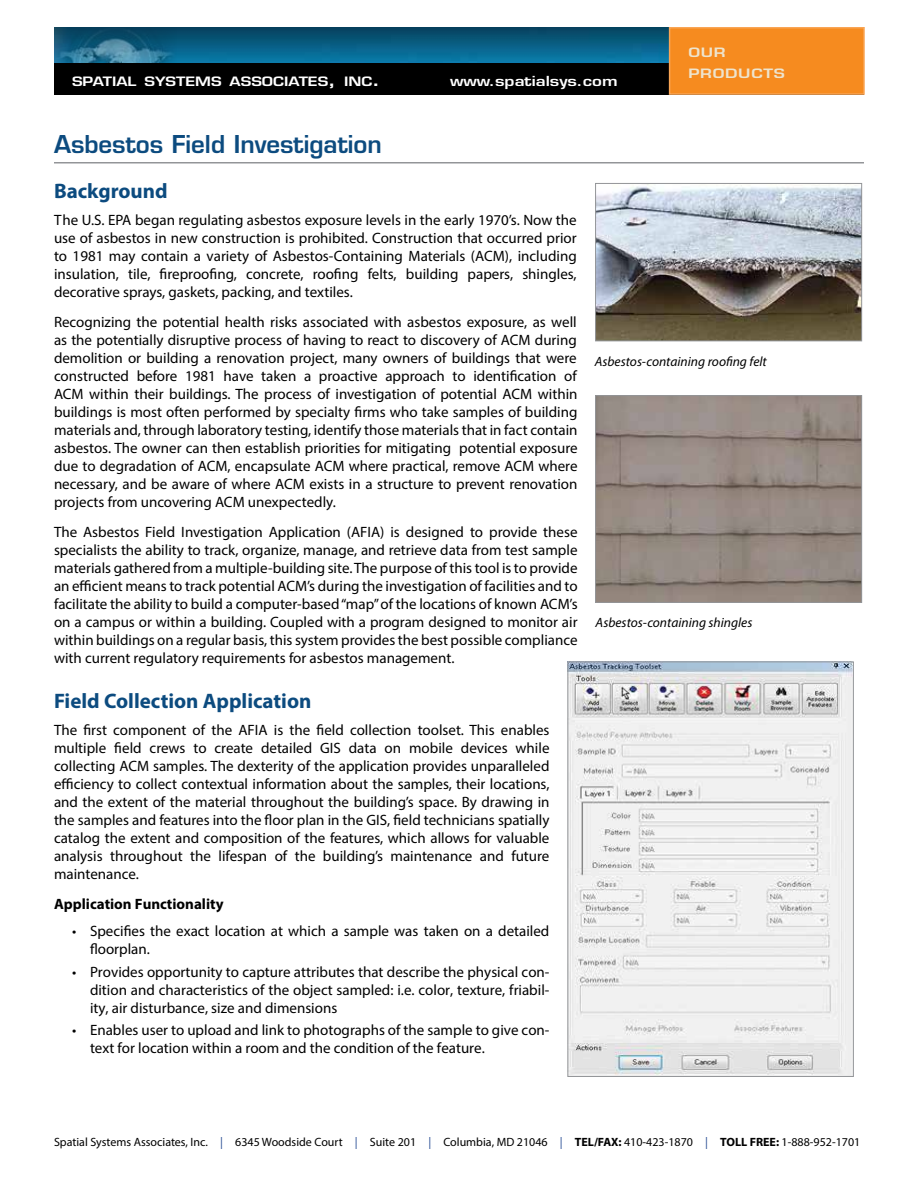
<style>
.page{position:relative;width:918px;height:1188px;background:#fff}
.page>*{position:absolute;margin:0;border:0;box-sizing:border-box;transform-origin:0 0}
.t1{font:600 24px "Eurostile LT Std";color:#0c4b7f}
.t2{font:700 21px "Myriad Pro";color:#0c4b7f}
.t3{font:15px/18px "Myriad Pro";color:#000;text-align:justify}
.t4{font:700 15px "Myriad Pro";color:#000}
.t5{font:italic 13.5px "Myriad Pro";color:#000}
.t6{font:600 13.5px "Eurostile LT Std";color:#fff;scale:1.25 1}
.t7{font:600 12.6px "Eurostile LT Std";color:#fff;scale:1.25 1}
.t8{font:600 12.6px/21.6px "Eurostile LT Std";letter-spacing:.045em;color:#eee4cd;scale:1.3 1}
.t9{font:12px "Myriad Pro";color:#000}
.s1{font-size:18px}
.s2{color:#284d94}
.s3{font-weight:700}
</style>
<div class="page">
<img style="left:177px;top:27px;width:492px;height:36px">
<img style="left:54px;top:27px;width:123px;height:36px">
<div style="left:54px;top:63px;width:810px;height:32px;background:#000"></div>
<div style="left:670px;top:28px;width:194px;height:66px;background:#f68b1f"></div>
<div style="left:669px;top:27px;width:196px;height:68px;border:2px solid #f9a555"></div>
<hr style="left:54px;top:162px;width:810px;height:2px;background:#939598">
<img style="left:597px;top:185px;width:263px;height:154px">
<div style="left:595px;top:183px;width:267px;height:158px;border:1px solid #939598"></div>
<img style="left:597px;top:397px;width:263px;height:204px">
<div style="left:595px;top:395px;width:267px;height:208px;border:1px solid #939598"></div>
<img style="left:569px;top:664px;width:283px;height:411px">
<div style="left:567px;top:662px;width:287px;height:415px;border:1px solid #939598"></div>
<p class="t7" style="left:72px;top:73px;width:248px">SPATIAL SYSTEMS ASSOCIATES<span class="s1">,</span> INC<span class="s1">.</span></p>
<p class="t6" style="left:450px;top:72px;width:136px">www.spatialsys.com</p>
<p class="t8" style="left:688px;top:41px;width:76px">OUR<br>PRODUCTS</p>
<h1 class="t1" style="left:54px;top:129px;width:329px">Asbestos Field Investigation</h1>
<h2 class="t2" style="left:54px;top:177px;width:115px">Background</h2>
<p class="t3" style="left:54px;top:211px;width:524px">The U.S. EPA began regulating asbestos exposure levels in the early 1970’s. Now the use of asbestos in new construction is prohibited. Construction that occurred prior to 1981 may contain a variety of Asbestos-Containing Materials (ACM), including insulation, tile, fireproofing, concrete, roofing felts, building papers, shingles, decorative sprays, gaskets, packing, and textiles.</p>
<p class="t3" style="left:54px;top:313px;width:525px">Recognizing the potential health risks associated with asbestos exposure, as well as the potentially disruptive process of having to react to discovery of ACM during demolition or building a renovation project, many owners of buildings that were constructed before 1981 have taken a proactive approach to identification of ACM within their buildings. The process of investigation of potential ACM within buildings is most often performed by specialty firms who take samples of building materials and, through laboratory testing, identify those materials that in fact contain asbestos. The owner can then establish priorities for mitigating potential exposure due to degradation of ACM, encapsulate ACM where practical, remove ACM where necessary, and be aware of where ACM exists in a structure to prevent renovation projects from uncovering ACM unexpectedly.</p>
<p class="t3" style="left:54px;top:523px;width:525px">The Asbestos Field Investigation Application (AFIA) is designed to provide these specialists the ability to track, organize, manage, and retrieve data from test sample materials gathered from a multiple-building site. The purpose of this tool is to provide an efficient means to track potential ACM’s during the investigation of facilities and to facilitate the ability to build a computer-based “map” of the locations of known ACM’s on a campus or within a building. Coupled with a program designed to monitor air within buildings on a regular basis, this system provides the best possible compliance with current regulatory requirements for asbestos management.</p>
<h2 class="t2" style="left:54px;top:687px;width:259px">Field Collection Application</h2>
<p class="t3" style="left:54px;top:721px;width:497px">The first component of the AFIA is the field collection toolset. This enables multiple field crews to create detailed GIS data on mobile devices while collecting ACM samples. The dexterity of the application provides unparalleled efficiency to collect contextual information about the samples, their locations, and the extent of the material throughout the building’s space. By drawing in the samples and features into the floor plan in the GIS, field technicians spatially catalog the extent and composition of the features, which allows for valuable analysis throughout the lifespan of the building’s maintenance and future maintenance.</p>
<p class="t4" style="left:54px;top:894px;width:171px">Application Functionality</p>
<p class="t3" style="left:90px;top:922px;width:461px;text-indent:-18px">• Specifies the exact location at which a sample was taken on a detailed floorplan.</p>
<p class="t3" style="left:90px;top:962px;width:461px;text-indent:-18px">• Provides opportunity to capture attributes that describe the physical con&shy;dition and characteristics of the object sampled: i.e. color, texture, friabil&shy;ity, air disturbance, size and dimensions</p>
<p class="t3" style="left:90px;top:1021px;width:461px;text-indent:-18px">• Enables user to upload and link to photographs of the sample to give con&shy;text for location within a room and the condition of the feature.</p>
<p class="t5" style="left:595px;top:353px;width:174px">Asbestos-containing roofing felt</p>
<p class="t5" style="left:596px;top:614px;width:158px">Asbestos-containing shingles</p>
<p class="t9" style="left:54px;top:1135px;width:808px">Spatial Systems Associates, Inc. <span class="s2">|</span> 6345 Woodside Court <span class="s2">|</span> Suite 201 <span class="s2">|</span> Columbia, MD 21046 <span class="s2">|</span> <span class="s3">TEL/FAX:</span> 410-423-1870 <span class="s2">|</span> <span class="s3">TOLL FREE:</span> 1-888-952-1701</p>
</div>
